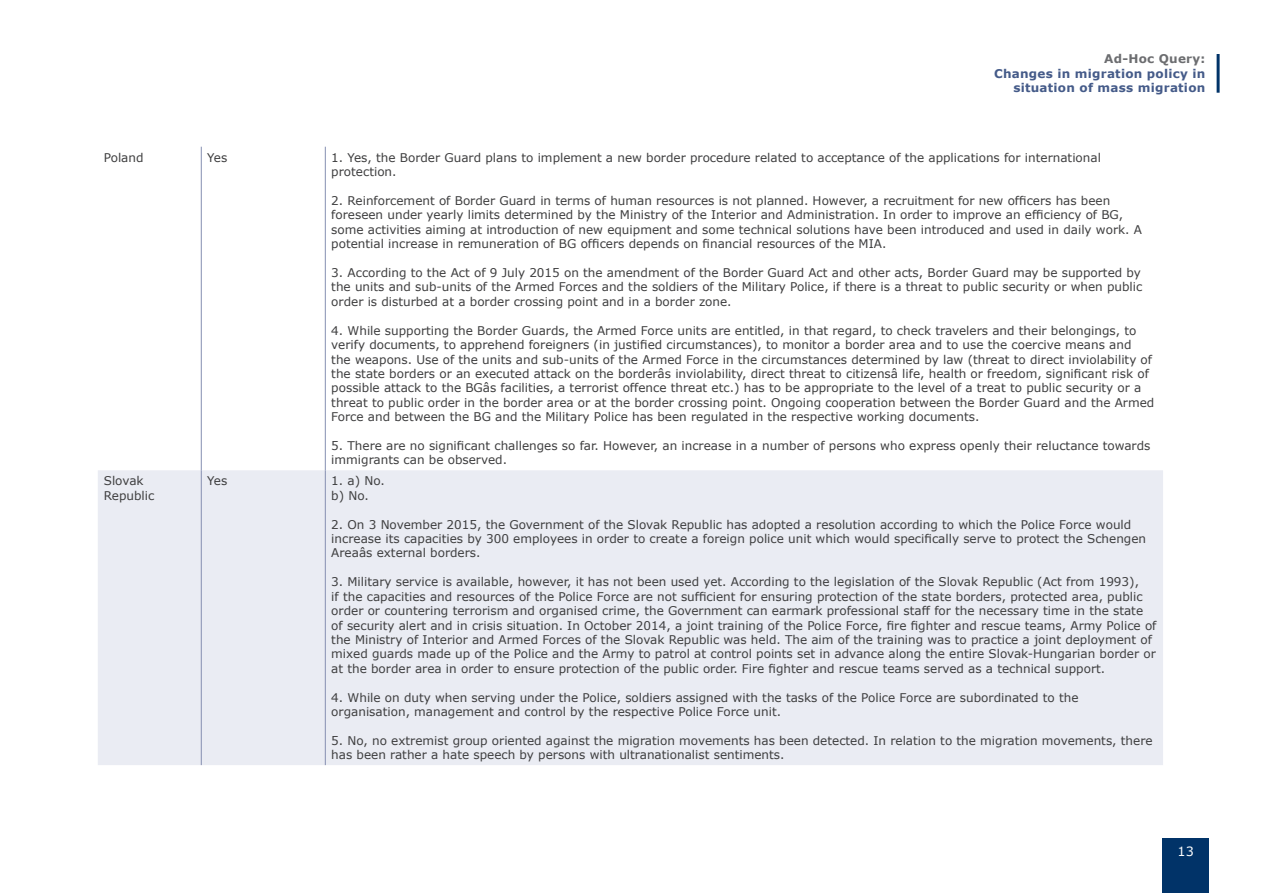
<style>
.page{position:relative;width:1263px;height:893px;background:#fff}
.page>*{position:absolute;margin:0;border:0;box-sizing:border-box;transform-origin:0 0}
.t1{font:12.75px "Verdana";color:#fff}
.Tabeller_innehåll{font:12px/14.4px "Verdana";color:#3e3e3f}
.t2{font:700 12px/14.4px "Verdana";letter-spacing:.02em;color:#455b89;text-align:right}
.t3{font:700 12px "Verdana";letter-spacing:.02em;color:#6c6d70}
</style>
<div class="page">
<div style="left:1162px;top:838px;width:47px;height:55px;background:#013368"></div>
<hr style="left:1216px;top:54px;width:3px;height:39px;background:#013368">
<div style="left:98px;top:470px;width:1065px;height:295px;background:#eaecf3"></div>
<hr style="left:201px;top:147px;width:1px;height:323px;background:#858fb1">
<hr style="left:325px;top:147px;width:1px;height:323px;background:#858fb1">
<hr style="left:201px;top:470px;width:1px;height:295px;background:#858fb1">
<hr style="left:325px;top:470px;width:1px;height:295px;background:#858fb1">
<p class="t3" style="left:1104px;top:50px;width:103px">Ad-Hoc Query:</p>
<p class="t2" style="left:994px;top:66px;width:213px">Changes in migration policy in situation of mass migration</p>
<p class="Tabeller_innehåll" style="left:104px;top:150px;width:41px">Poland</p>
<p class="Tabeller_innehåll" style="left:207px;top:150px;width:22px">Yes</p>
<p class="Tabeller_innehåll" style="left:331px;top:150px;width:771px">1. Yes, the Border Guard plans to implement a new border procedure related to acceptance of the applications for international protection.</p>
<p class="Tabeller_innehåll" style="left:331px;top:193px;width:812px">2. Reinforcement of Border Guard in terms of human resources is not planned. However, a recruitment for new officers has been foreseen under yearly limits determined by the Ministry of the Interior and Administration. In order to improve an efficiency of BG, some activities aiming at introduction of new equipment and some technical solutions have been introduced and used in daily work. A potential increase in remuneration of BG officers depends on financial resources of the MIA.</p>
<p class="Tabeller_innehåll" style="left:331px;top:265px;width:813px;text-align:justify">3. According to the Act of 9 July 2015 on the amendment of the Border Guard Act and other acts, Border Guard may be supported by the units and sub-units of the Armed Forces and the soldiers of the Military Police, if there is a threat to public security or when public order is disturbed at a border crossing point and in a border zone.</p>
<p class="Tabeller_innehåll" style="left:331px;top:323px;width:824px">4. While supporting the Border Guards, the Armed Force units are entitled, in that regard, to check travelers and their belongings, to verify documents, to apprehend foreigners (in justified circumstances), to monitor a border area and to use the coercive means and<br>the weapons. Use of the units and sub-units of the Armed Force in the circumstances determined by law (threat to direct inviolability of the state borders or an executed attack on the borderâs inviolability, direct threat to citizensâ life, health or freedom, significant risk of possible attack to the BGâs facilities, a terrorist offence threat etc.) has to be appropriate to the level of a treat to public security or a threat to public order in the border area or at the border crossing point. Ongoing cooperation between the Border Guard and the Armed Force and between the BG and the Military Police has been regulated in the respective working documents.</p>
<p class="Tabeller_innehåll" style="left:331px;top:438px;width:820px">5. There are no significant challenges so far. However, an increase in a number of persons who express openly their reluctance towards immigrants can be observed.</p>
<p class="Tabeller_innehåll" style="left:104px;top:474px;width:52px">Slovak<br>Republic</p>
<p class="Tabeller_innehåll" style="left:207px;top:474px;width:22px">Yes</p>
<p class="Tabeller_innehåll" style="left:331px;top:474px;width:55px">1. a) No.</p>
<p class="Tabeller_innehåll" style="left:331px;top:488px;width:39px">b) No.</p>
<p class="Tabeller_innehåll" style="left:331px;top:517px;width:816px">2. On 3 November 2015, the Government of the Slovak Republic has adopted a resolution according to which the Police Force would increase its capacities by 300 employees in order to create a foreign police unit which would specifically serve to protect the Schengen<br>Areaâs external borders.</p>
<p class="Tabeller_innehåll" style="left:331px;top:575px;width:827px">3. Military service is available, however, it has not been used yet. According to the legislation of the Slovak Republic (Act from 1993),<br>if the capacities and resources of the Police Force are not sufficient for ensuring protection of the state borders, protected area, public order or countering terrorism and organised crime, the Government can earmark professional staff for the necessary time in the state of security alert and in crisis situation. In October 2014, a joint training of the Police Force, fire fighter and rescue teams, Army Police of the Ministry of Interior and Armed Forces of the Slovak Republic was held. The aim of the training was to practice a joint deployment of mixed guards made up of the Police and the Army to patrol at control points set in advance along the entire Slovak-Hungarian border or at the border area in order to ensure protection of the public order. Fire fighter and rescue teams served as a technical support.</p>
<p class="Tabeller_innehåll" style="left:331px;top:690px;width:749px">4. While on duty when serving under the Police, soldiers assigned with the tasks of the Police Force are subordinated to the organisation, management and control by the respective Police Force unit.</p>
<p class="Tabeller_innehåll" style="left:331px;top:733px;width:823px">5. No, no extremist group oriented against the migration movements has been detected. In relation to the migration movements, there has been rather a hate speech by persons with ultranationalist sentiments.</p>
<p class="t1" style="left:1177px;top:843px;width:18px">13</p>
</div>
